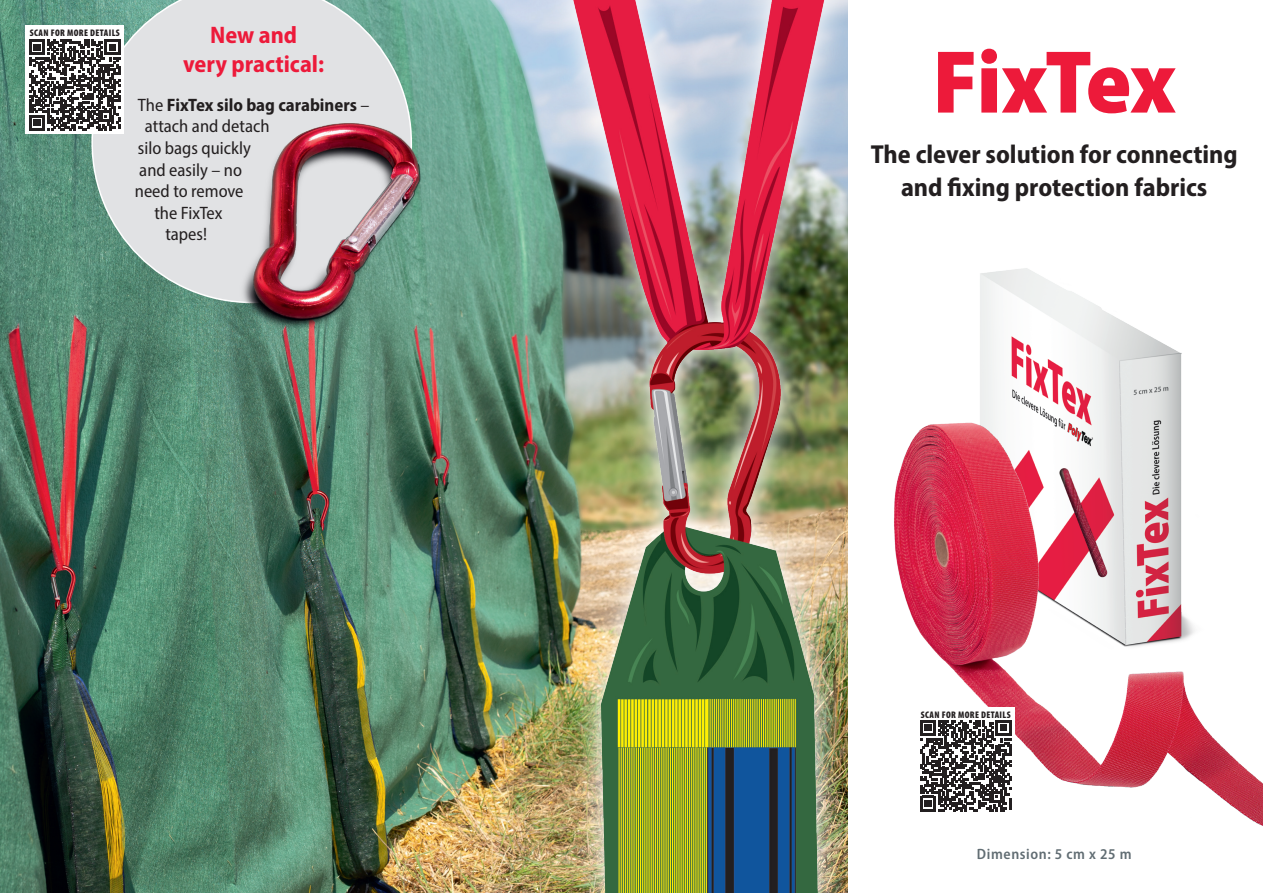
<style>
.page{position:relative;width:1263px;height:893px;background:#fff}
.page>*{position:absolute;margin:0;border:0;box-sizing:border-box;transform-origin:0 0}
.t1{font:900 semi-condensed 90px "Myriad Pro";letter-spacing:-.015em;color:#ed1a3a}
.t2{font:700 semi-condensed 26.1px/33px "Myriad Pro";color:#231f20;text-align:center}
.t3{font:700 semi-condensed 24px/28.8px "Myriad Pro";color:#ed1a3a;text-align:center}
.t4{font:semi-condensed 18px "Myriad Pro";color:#231f20}
.t5{font:700 semi-condensed 18px "Myriad Pro";color:#231f20}
.Produktdaten_Zeile_unten_klein{font:600 semi-condensed 15px "Myriad Pro";letter-spacing:.04em;color:#616d73}
.t6{font:900 condensed 9.6px "Myriad Pro";letter-spacing:.04em;color:#231f20}
.s1{font-weight:400}
</style>
<div class="page">
<img style="left:0;top:0;width:542px;height:893px">
<img style="left:542px;top:0;width:306px;height:893px">
<img style="left:571px;top:0;width:255px;height:893px">
<img style="left:980px;top:268px;width:202px;height:137px">
<img style="left:894px;top:405px;width:369px;height:421px">
<svg style="left:91px;top:0;width:321px;height:303px"></svg>
<img style="left:204px;top:91px;width:259px;height:272px">
<div style="left:26px;top:26px;width:98px;height:108px;background:#fff"></div>
<svg style="left:29px;top:39px;width:91px;height:92px"></svg>
<div style="left:916px;top:707px;width:99px;height:108px;background:#fff"></div>
<svg style="left:920px;top:720px;width:91px;height:91px"></svg>
<p class="t6" style="left:30px;top:27px;width:91px">SCAN FOR MORE DETAILS</p>
<p class="t3" style="left:183px;top:20px;width:142px">New and<br>very practical:</p>
<p class="t5" style="left:138px;top:93px;width:233px"><span class="s1">The</span> FixTex silo bag carabiners <span class="s1">–</span></p>
<p class="t4" style="left:145px;top:115px;width:126px">attach and detach</p>
<p class="t4" style="left:138px;top:137px;width:115px">silo bags quickly</p>
<p class="t4" style="left:139px;top:158px;width:104px">and easily – no</p>
<p class="t4" style="left:135px;top:180px;width:110px">need to remove</p>
<p class="t4" style="left:154px;top:202px;width:70px">the FixTex</p>
<p class="t4" style="left:165px;top:223px;width:43px">tapes!</p>
<p class="t1" style="left:932px;top:23px;width:245px">FixTex</p>
<p class="t2" style="left:871px;top:137px;width:368px">The clever solution for connecting and fixing protection fabrics</p>
<p class="t6" style="left:921px;top:708px;width:91px">SCAN FOR MORE DETAILS</p>
<p class="Produktdaten_Zeile_unten_klein" style="left:977px;top:844px;width:156px">Dimension: 5 cm x 25 m</p>
</div>
